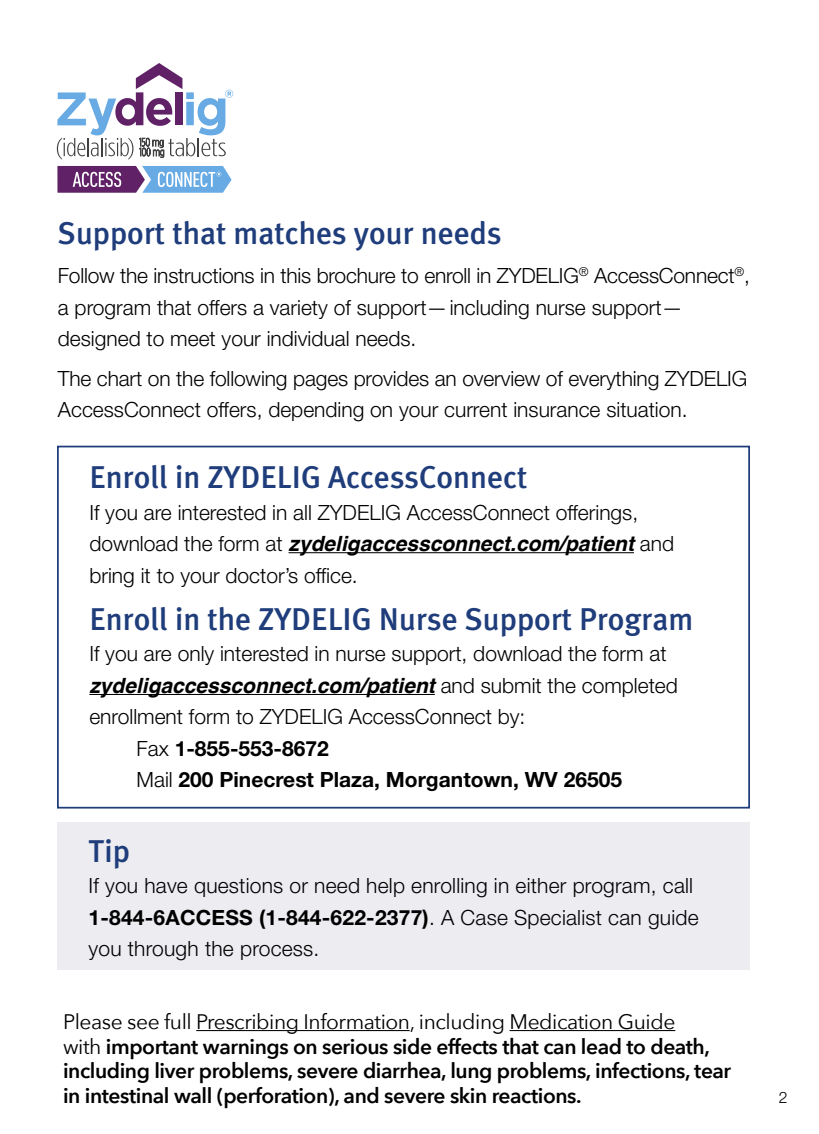
<style>
.page{position:relative;width:819px;height:1134px;background:#fff}
.page>*{position:absolute;margin:0;border:0;box-sizing:border-box;transform-origin:0 0}
.t1{font:500 31.5px "Meta Plus";color:#1f3d7b}
.t2{font:300 21px/31.5px "Helvetica Neue LT Std";color:#000}
.t3{font:600 21px/24.5px "Avenir Next";letter-spacing:-.02em;color:#000}
.t4{font:italic 700 21px "Helvetica";color:#000}
.t5{font:700 21px/31.5px "Helvetica Neue LT Std";color:#000}
.t6{font:300 15.75px "Helvetica Neue LT Std";color:#000}
.s1{font-family:"Helvetica Neue LT Std";font-weight:300;font-style:normal}
.s2{font-weight:300}
.s3{font-weight:700}
.s4{font-weight:400}
</style>
<div class="page">
<hr style="left:196px;top:1030px;width:214px;height:1px;background:#000">
<hr style="left:510px;top:1030px;width:165px;height:1px;background:#000">
<div style="left:57px;top:823px;width:693px;height:147px;background:#ececf1"></div>
<hr style="left:289px;top:552px;width:345px;height:1px;background:#000">
<hr style="left:89px;top:694px;width:346px;height:1px;background:#000">
<div style="left:57px;top:446px;width:693px;height:363px;border:2px solid #1f3d7b"></div>
<svg style="left:57px;top:63px;width:176px;height:97px"></svg>
<svg style="left:57px;top:166px;width:175px;height:27px;background:#8484b6"></svg>
<h1 class="t1" style="left:58px;top:215px;width:445px">Support that matches your needs</h1>
<p class="t2" style="left:58px;top:260px;width:694px">Follow the instructions in this brochure to enroll in ZYDELIG<sup>®</sup> AccessConnect<sup>®</sup>, a program that offers a variety of support—including nurse support— designed to meet your individual needs.</p>
<p class="t2" style="left:58px;top:362px;width:691px">The chart on the following pages provides an overview of everything ZYDELIG<br>AccessConnect offers, depending on your current insurance situation.</p>
<h1 class="t1" style="left:89px;top:459px;width:440px">Enroll in ZYDELIG AccessConnect</h1>
<p class="t2" style="left:89px;top:496px;width:550px">If you are interested in all ZYDELIG AccessConnect offerings,</p>
<p class="t4" style="left:89px;top:526px;width:586px"><span class="s1">download the form at</span> zydeligaccessconnect.com/patient <span class="s1">and</span></p>
<p class="t2" style="left:89px;top:559px;width:270px">bring it to your doctor’s office.</p>
<h1 class="t1" style="left:89px;top:601px;width:605px">Enroll in the ZYDELIG Nurse Support Program</h1>
<p class="t2" style="left:89px;top:638px;width:579px">If you are only interested in nurse support, download the form at</p>
<p class="t4" style="left:89px;top:668px;width:590px">zydeligaccessconnect.com/patient <span class="s1">and submit the completed</span></p>
<p class="t5" style="left:137px;top:701px;width:487px;text-indent:-47px"><span class="s2">enrollment form to ZYDELIG AccessConnect by:<br>Fax</span> 1-855-553-8672<br><span class="s2">Mail</span> 200 Pinecrest Plaza, Morgantown, WV 26505</p>
<h1 class="t1" style="left:89px;top:833px;width:43px">Tip</h1>
<p class="t2" style="left:89px;top:870px;width:612px">If you have questions or need help enrolling in either program, call<br><span class="s3">1-844-6ACCESS (1-844-622-2377)</span>. A Case Specialist can guide you through the process.</p>
<p class="t3" style="left:63px;top:1009px;width:670px"><span class="s4">Please see full Prescribing Information, including Medication Guide<br>with</span> important warnings on serious side effects that can lead to death, including liver problems, severe diarrhea, lung problems, infections, tear in intestinal wall (perforation), and severe skin reactions.</p>
<p class="t6" style="left:779px;top:1087px;width:10px">2</p>
</div>
